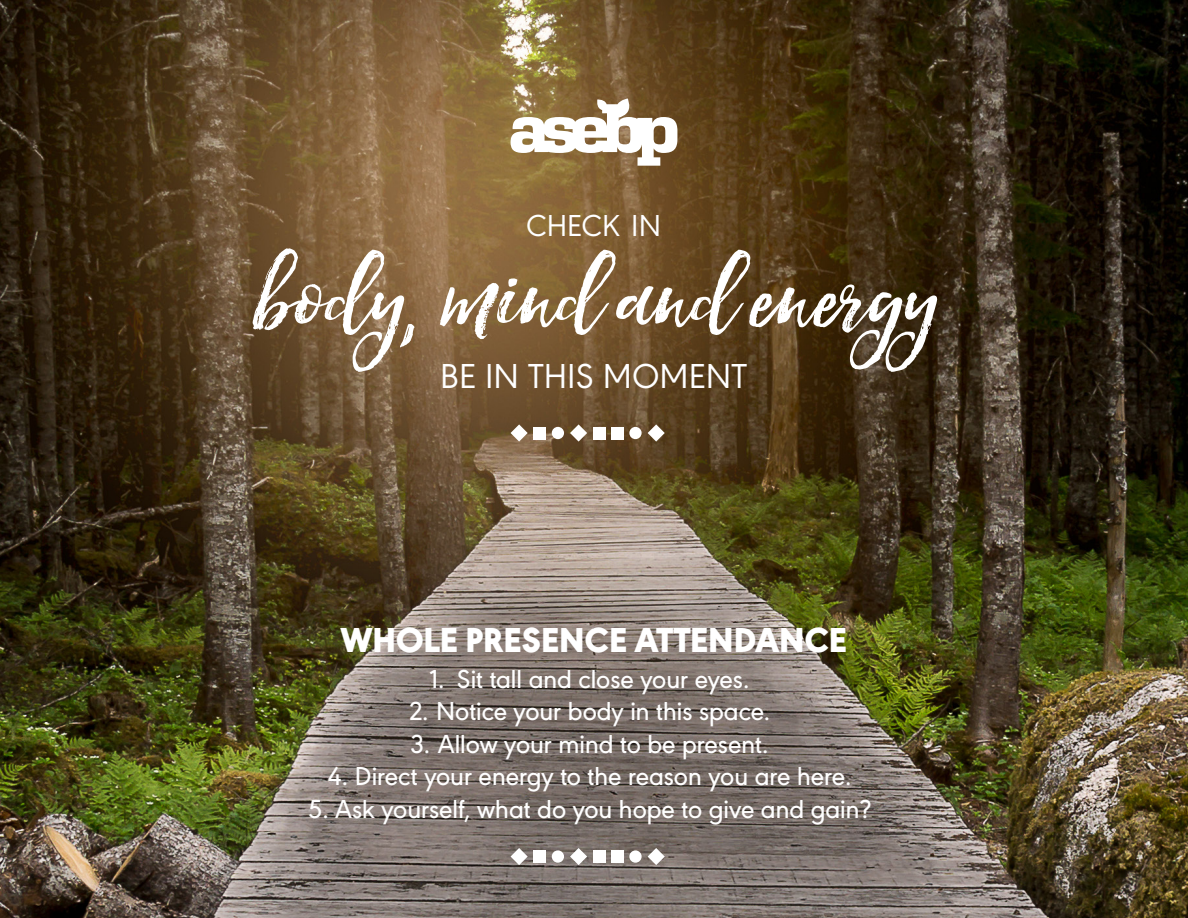
<style>
.page{position:relative;width:1188px;height:918px;background:#fff}
.page>*{position:absolute;margin:0;border:0;box-sizing:border-box;transform-origin:0 0}
.t1{font:italic 135px "Hello Sunshine";color:#fff}
.t2{font:900 36px "URW Geometric";color:#fff}
.t3{font:36px "URW Geometric";color:#fff}
.t4{font:31.5px "URW Geometric";letter-spacing:-.01em;color:#fff}
.t5{font:500 27px "URW Geometric";color:#fff}
</style>
<div class="page">
<img style="left:0;top:0;width:1188px;height:918px">
<svg style="left:511px;top:98px;width:166px;height:68px"></svg>
<div style="left:534px;top:427px;width:12px;height:12px;background:#fff"></div>
<div style="left:593px;top:427px;width:12px;height:12px;background:#fff"></div>
<div style="left:611px;top:427px;width:12px;height:12px;background:#fff"></div>
<svg style="left:511px;top:424px;width:17px;height:18px"></svg>
<svg style="left:648px;top:424px;width:17px;height:18px"></svg>
<svg style="left:570px;top:424px;width:17px;height:18px"></svg>
<div style="left:629px;top:427px;width:13px;height:12px;background:#fff;border-radius:50%"></div>
<div style="left:552px;top:427px;width:12px;height:12px;background:#fff;border-radius:50%"></div>
<div style="left:534px;top:850px;width:12px;height:13px;background:#fff"></div>
<div style="left:593px;top:850px;width:12px;height:13px;background:#fff"></div>
<div style="left:611px;top:850px;width:12px;height:13px;background:#fff"></div>
<svg style="left:511px;top:848px;width:17px;height:17px"></svg>
<svg style="left:648px;top:848px;width:17px;height:17px"></svg>
<svg style="left:570px;top:848px;width:17px;height:17px"></svg>
<svg style="left:629px;top:850px;width:13px;height:13px"></svg>
<div style="left:552px;top:850px;width:12px;height:13px;background:#fff;border-radius:50%"></div>
<p class="t4" style="left:526px;top:203px;width:136px">CHECK IN</p>
<p class="t1" style="left:251px;top:219px;width:687px">body, mind and energy</p>
<p class="t3" style="left:440px;top:350px;width:308px">BE IN THIS MOMENT</p>
<p class="t2" style="left:341px;top:613px;width:508px">WHOLE PRESENCE ATTENDANCE</p>
<p class="t5" style="left:430px;top:659px;width:321px">1. Sit tall and close your eyes.</p>
<p class="t5" style="left:409px;top:692px;width:363px">2. Notice your body in this space.</p>
<p class="t5" style="left:411px;top:724px;width:359px">3. Allow your mind to be present.</p>
<p class="t5" style="left:328px;top:756px;width:525px">4. Direct your energy to the reason you are here.</p>
<p class="t5" style="left:308px;top:789px;width:564px">5. Ask yourself, what do you hope to give and gain?</p>
</div>
